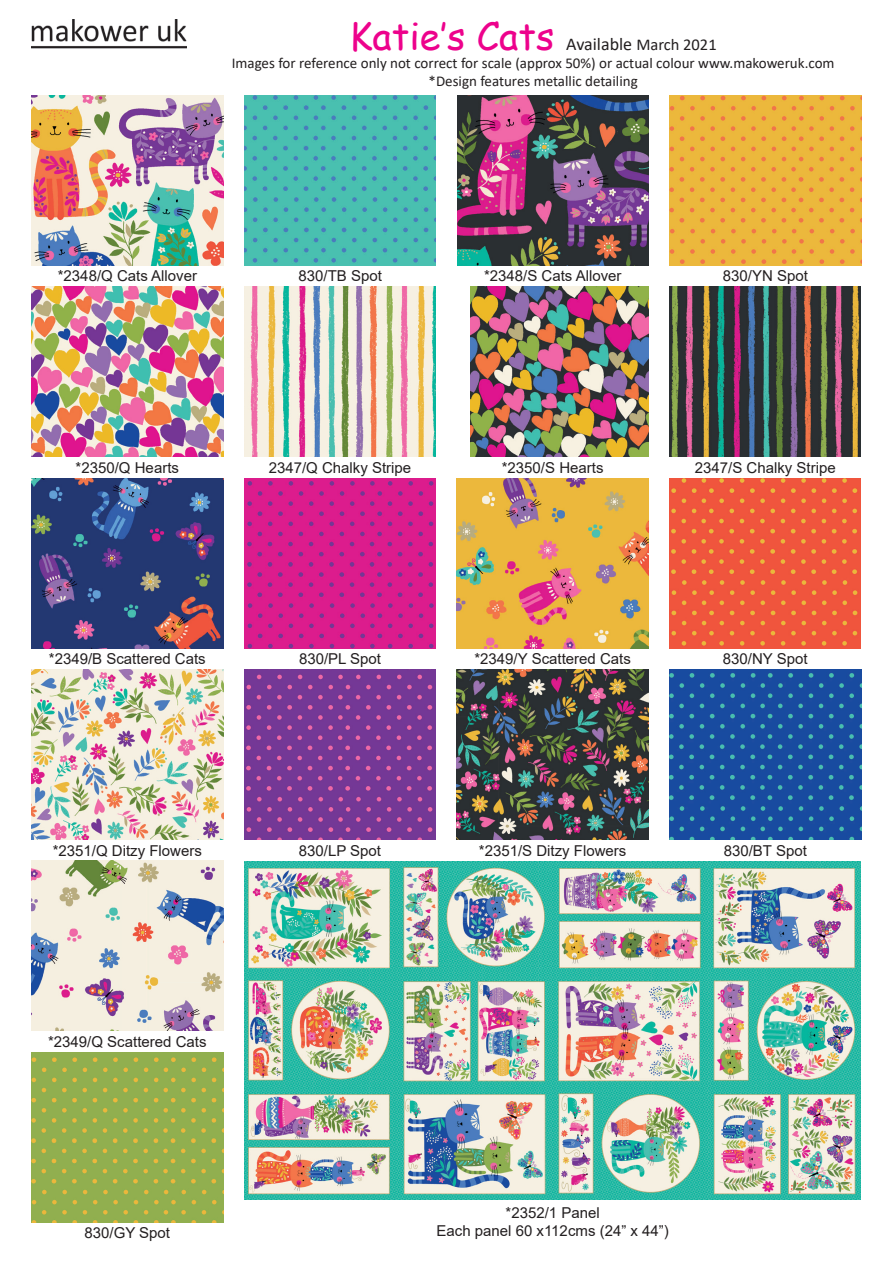
<style>
.page{position:relative;width:893px;height:1263px;background:#fff}
.page>*{position:absolute;margin:0;border:0;box-sizing:border-box;transform-origin:0 0}
.t1{font:37.5px "Comic Sans MS";color:#ed028c}
.t2{font:15px/18px "Arial";color:#231f20;text-align:center}
.t3{font:15px/18px "Calibri";color:#231f20;text-align:center}
.s1{font-family:"Calibri";font-size:18px;color:#231f20}
.s2{font-family:"Calibri";font-size:16.5px;color:#231f20}
</style>
<div class="page">
<img style="left:32px;top:287px;width:191px;height:170px">
<img style="left:32px;top:478px;width:191px;height:170px">
<img style="left:32px;top:669px;width:191px;height:170px">
<img style="left:244px;top:287px;width:192px;height:170px">
<img style="left:244px;top:478px;width:192px;height:170px">
<img style="left:470px;top:287px;width:178px;height:170px">
<img style="left:457px;top:478px;width:191px;height:170px">
<img style="left:670px;top:669px;width:191px;height:170px">
<img style="left:670px;top:287px;width:191px;height:170px">
<img style="left:670px;top:478px;width:191px;height:170px">
<img style="left:32px;top:1052px;width:191px;height:170px">
<img style="left:32px;top:861px;width:191px;height:170px">
<img style="left:244px;top:862px;width:617px;height:337px">
<img style="left:32px;top:20px;width:154px;height:29px">
<img style="left:32px;top:95px;width:191px;height:170px">
<img style="left:244px;top:95px;width:192px;height:170px">
<img style="left:457px;top:95px;width:191px;height:170px">
<img style="left:670px;top:95px;width:191px;height:170px">
<img style="left:457px;top:669px;width:191px;height:170px">
<img style="left:244px;top:669px;width:192px;height:170px">
<h1 class="t1" style="left:350px;top:8px;width:369px">Katie’s Cats <span class="s1">Available</span> <span class="s2">March 2021</span></h1>
<p class="t3" style="left:232px;top:53px;width:604px">Images for reference only not correct for scale (approx 50%) or actual colour www.makoweruk.com *Design features metallic detailing</p>
<p class="t2" style="left:58px;top:267px;width:141px">*2348/Q Cats Allover</p>
<p class="t2" style="left:298px;top:267px;width:85px">830/TB Spot</p>
<p class="t2" style="left:484px;top:267px;width:139px">*2348/S Cats Allover</p>
<p class="t2" style="left:723px;top:267px;width:87px">830/YN Spot</p>
<p class="t2" style="left:76px;top:458px;width:105px">*2350/Q Hearts</p>
<p class="t2" style="left:269px;top:458px;width:144px">2347/Q Chalky Stripe</p>
<p class="t2" style="left:502px;top:458px;width:103px">*2350/S Hearts</p>
<p class="t2" style="left:695px;top:458px;width:142px">2347/S Chalky Stripe</p>
<p class="t2" style="left:49px;top:650px;width:158px">*2349/B Scattered Cats</p>
<p class="t2" style="left:299px;top:650px;width:84px">830/PL Spot</p>
<p class="t2" style="left:474px;top:650px;width:158px">*2349/Y Scattered Cats</p>
<p class="t2" style="left:723px;top:650px;width:86px">830/NY Spot</p>
<p class="t2" style="left:53px;top:841px;width:151px">*2351/Q Ditzy Flowers</p>
<p class="t2" style="left:48px;top:1032px;width:160px">*2349/Q Scattered Cats</p>
<p class="t2" style="left:85px;top:1224px;width:87px">830/GY Spot</p>
<p class="t2" style="left:299px;top:841px;width:84px">830/LP Spot</p>
<p class="t2" style="left:479px;top:841px;width:149px">*2351/S Ditzy Flowers</p>
<p class="t2" style="left:724px;top:841px;width:85px">830/BT Spot</p>
<p class="t2" style="left:436px;top:1204px;width:234px">*2352/1 Panel<br>Each panel 60 x112cms (24” x 44”)</p>
</div>
